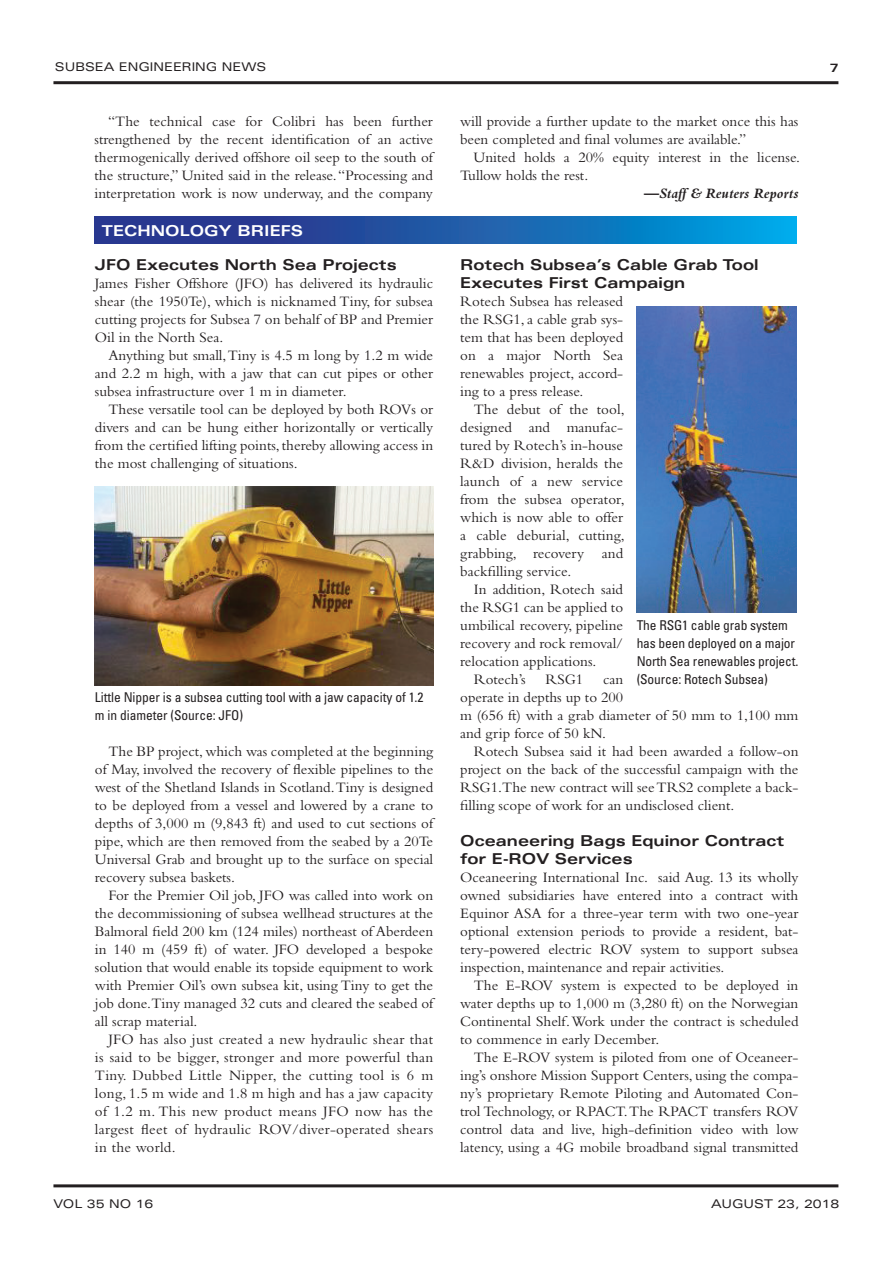
<style>
.page{position:relative;width:893px;height:1263px;background:#fff}
.page>*{position:absolute;margin:0;border:0;box-sizing:border-box;transform-origin:0 0}
.t1{font:15px/18px "Bembo";color:#231f20;text-align:justify}
.t2{font:700 expanded 15px/18px "Univers";color:#231f20}
.t3{font:italic 700 15px "Bembo";color:#231f20}
.t4{font:700 expanded 15px "Univers";color:#fff}
.t5{font:condensed 13.5px/18px "Univers";letter-spacing:-.01em;color:#231f20}
.t6{font:expanded 12px "Univers";color:#231f20}
.t7{font:700 expanded 12px "Univers";color:#231f20}
</style>
<div class="page">
<hr style="left:53px;top:81px;width:785px;height:3px;background:#231f20">
<hr style="left:53px;top:1184px;width:785px;height:3px;background:#231f20">
<svg style="left:95px;top:216px;width:702px;height:27px;background:#1960ad"></svg>
<img style="left:95px;top:486px;width:338px;height:200px">
<img style="left:637px;top:306px;width:160px;height:306px">
<p class="t6" style="left:55px;top:60px;width:213px">SUBSEA ENGINEERING NEWS</p>
<p class="t1" style="left:94px;top:112px;width:340px;text-indent:14px">“The technical case for Colibri has been further strengthened by the recent identification of an active thermogenically derived offshore oil seep to the south of the structure,” United said in the release. “Processing and interpretation work is now underway, and the company</p>
<p class="t1" style="left:460px;top:112px;width:340px">will provide a further update to the market once this has been completed and final volumes are available.”</p>
<p class="t1" style="left:460px;top:148px;width:341px;text-indent:14px">United holds a 20% equity interest in the license.<br>Tullow holds the rest.</p>
<p class="t3" style="left:644px;top:185px;width:156px">—Staff &amp; Reuters Reports</p>
<p class="t4" style="left:102px;top:222px;width:203px">TECHNOLOGY BRIEFS</p>
<p class="t2" style="left:95px;top:256px;width:303px">JFO Executes North Sea Projects</p>
<p class="t1" style="left:95px;top:274px;width:340px">James Fisher Offshore (JFO) has delivered its hydraulic shear (the 1950Te), which is nicknamed Tiny, for subsea cutting projects for Subsea 7 on behalf of BP and Premier Oil in the North Sea.</p>
<p class="t1" style="left:95px;top:346px;width:340px;text-indent:14px">Anything but small, Tiny is 4.5 m long by 1.2 m wide and 2.2 m high, with a jaw that can cut pipes or other subsea infrastructure over 1 m in diameter.</p>
<p class="t1" style="left:95px;top:400px;width:340px;text-indent:14px">These versatile tool can be deployed by both ROVs or divers and can be hung either horizontally or vertically from the certified lifting points, thereby allowing access in the most challenging of situations.</p>
<p class="t5" style="left:95px;top:688px;width:330px">Little Nipper is a subsea cutting tool with a jaw capacity of 1.2 m in diameter (Source: JFO)</p>
<p class="t1" style="left:95px;top:742px;width:340px;text-indent:14px">The BP project, which was completed at the beginning of May, involved the recovery of flexible pipelines to the west of the Shetland Islands in Scotland. Tiny is designed to be deployed from a vessel and lowered by a crane to depths of 3,000 m (9,843 ft) and used to cut sections of pipe, which are then removed from the seabed by a 20Te Universal Grab and brought up to the surface on special recovery subsea baskets.</p>
<p class="t1" style="left:95px;top:886px;width:340px;text-indent:14px">For the Premier Oil job, JFO was called into work on the decommissioning of subsea wellhead structures at the Balmoral field 200 km (124 miles) northeast of Aberdeen in 140 m (459 ft) of water. JFO developed a bespoke solution that would enable its topside equipment to work with Premier Oil’s own subsea kit, using Tiny to get the job done.Tiny managed 32 cuts and cleared the seabed of all scrap material.</p>
<p class="t1" style="left:95px;top:1030px;width:340px;text-indent:14px">JFO has also just created a new hydraulic shear that is said to be bigger, stronger and more powerful than Tiny. Dubbed Little Nipper, the cutting tool is 6 m long, 1.5 m wide and 1.8 m high and has a jaw capacity of 1.2 m. This new product means JFO now has the largest fleet of hydraulic ROV/diver-operated shears in the world.</p>
<p class="t2" style="left:460px;top:256px;width:300px">Rotech Subsea’s Cable Grab Tool<br>Executes First Campaign</p>
<p class="t1" style="left:460px;top:292px;width:164px">Rotech Subsea has released the RSG1, a cable grab sys&shy;tem that has been deployed on a major North Sea renewables project, accord&shy;ing to a press release.</p>
<p class="t1" style="left:460px;top:400px;width:166px;text-indent:13px">The debut of the tool, designed and manufac&shy;tured by Rotech’s in-house R&amp;D division, heralds the launch of a new service from the subsea operator, which is now able to offer a cable deburial, cutting, grabbing, recovery and backfilling service.</p>
<p class="t1" style="left:474px;top:580px;width:151px">In addition, Rotech said</p>
<p class="t1" style="left:460px;top:598px;width:164px">the RSG1 can be applied to</p>
<p class="t1" style="left:460px;top:616px;width:164px">umbilical recovery, pipeline</p>
<p class="t1" style="left:460px;top:634px;width:164px">recovery and rock removal/</p>
<p class="t1" style="left:460px;top:652px;width:138px">relocation applications.</p>
<p class="t1" style="left:474px;top:670px;width:53px">Rotech’s</p>
<p class="t1" style="left:545px;top:670px;width:39px">RSG1</p>
<p class="t5" style="left:637px;top:616px;width:163px">The RSG1 cable grab system has been deployed on a major<br>North Sea renewables project. (Source: Rotech Subsea)</p>
<p class="t1" style="left:460px;top:670px;width:340px;text-align:left;text-indent:143px">can<br>operate in depths up to 200<br>m (656 ft) with a grab diameter of 50 mm to 1,100 mm and grip force of 50 kN.</p>
<p class="t1" style="left:460px;top:742px;width:340px;text-indent:13px">Rotech Subsea said it had been awarded a follow-on project on the back of the successful campaign with the RSG1.The new contract will see TRS2 complete a back&shy;filling scope of work for an undisclosed client.</p>
<p class="t2" style="left:460px;top:832px;width:326px">Oceaneering Bags Equinor Contract for E-ROV Services</p>
<p class="t1" style="left:460px;top:868px;width:340px">Oceaneering International Inc. said Aug. 13 its wholly owned subsidiaries have entered into a contract with Equinor ASA for a three-year term with two one-year optional extension periods to provide a resident, bat&shy;tery-powered electric ROV system to support subsea inspection, maintenance and repair activities.</p>
<p class="t1" style="left:460px;top:976px;width:340px;text-indent:13px">The E-ROV system is expected to be deployed in water depths up to 1,000 m (3,280 ft) on the Norwegian Continental Shelf. Work under the contract is scheduled to commence in early December.</p>
<p class="t1" style="left:460px;top:1048px;width:340px;text-indent:13px">The E-ROV system is piloted from one of Oceaneer&shy;ing’s onshore Mission Support Centers, using the compa&shy;ny’s proprietary Remote Piloting and Automated Con&shy;trol Technology, or RPACT. The RPACT transfers ROV control data and live, high-definition video with low latency, using a 4G mobile broadband signal transmitted</p>
<p class="t7" style="left:830px;top:60px;width:10px">7</p>
<p class="t6" style="left:53px;top:1197px;width:102px">VOL 35 NO 16</p>
<p class="t6" style="left:711px;top:1197px;width:130px">AUGUST 23, 2018</p>
</div>
